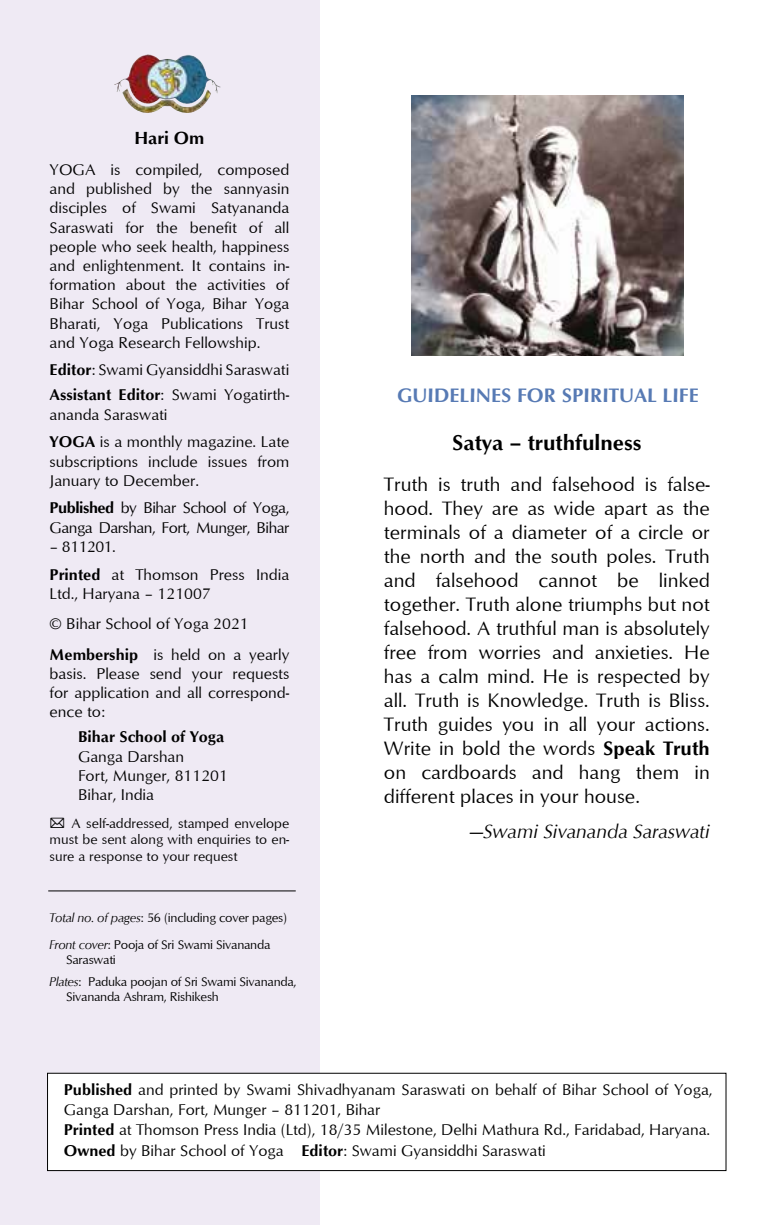
<style>
.page{position:relative;width:783px;height:1225px;background:#fff}
.page>*{position:absolute;margin:0;border:0;box-sizing:border-box;transform-origin:0 0}
.t1{font:700 22px "Optimum";color:#000}
.t2{font:20px/24px "Optimum";color:#000;text-align:justify}
.t3{font:700 20px "Optimum";color:#577ab4}
.t4{font:italic 20px "Optimum";color:#000}
.t5{font:700 18px "Optimum";color:#000}
.t6{font:16px/19.2px "Optimum";color:#000}
.t7{font:16px/19.2px "Optimum";letter-spacing:-.03em;color:#000}
.t8{font:700 16px "Optimum";color:#000}
.t9{font:14px/16.8px "Optimum";color:#000;text-align:justify}
.t10{font:13px/27px "Optimum";letter-spacing:-.02em;color:#000}
.s1{font-weight:700}
.s2{font-family:"Mini Pics Classic";font-size:16px}
.s3{font-style:italic}
</style>
<div class="page">
<div style="left:0;top:0;width:319px;height:1225px;background:#efeaf4"></div>
<img style="left:114px;top:55px;width:33px;height:37px">
<div style="left:47px;top:1073px;width:678px;height:97px;background:#fff"></div>
<hr style="left:48px;top:890px;width:248px;height:1px;background:#000">
<img style="left:411px;top:96px;width:272px;height:259px">
<p class="t5" style="left:134px;top:128px;width:72px">Hari Om</p>
<p class="t6" style="left:50px;top:159px;width:241px;text-align:justify">YOGA is compiled, composed and published by the sannyasin disciples of Swami Satyananda Saraswati for the benefit of all people who seek health, happiness and enlightenment. It contains in&shy;formation about the activities of Bihar School of Yoga, Bihar Yoga Bharati, Yoga Publications Trust and Yoga Research Fellowship.</p>
<p class="t6" style="left:50px;top:357px;width:241px;line-height:24.8px"><span class="s1">Editor</span>: Swami Gyansiddhi Saraswati<br><span class="s1">Assistant Editor</span>: Swami Yogatirth-</p>
<p class="t6" style="left:50px;top:400px;width:241px;line-height:27.8px">ananda Saraswati<br><span class="s1">YOGA</span> is a monthly magazine. Late</p>
<p class="t6" style="left:50px;top:451px;width:241px">subscriptions include issues from<br>January to December.</p>
<p class="t7" style="left:50px;top:498px;width:241px"><span class="s1">Published</span> by Bihar School of Yoga,<br>Ganga Darshan, Fort, Munger, Bihar</p>
<p class="t6" style="left:50px;top:532px;width:241px;line-height:27.8px">– 811201.<br><span class="s1">Printed</span> at Thomson Press India</p>
<p class="t6" style="left:50px;top:577px;width:241px;line-height:30.6px">Ltd., Haryana – 121007<br>© Bihar School of Yoga 2021<br><span class="s1">Membership</span> is held on a yearly</p>
<p class="t6" style="left:50px;top:663px;width:241px;text-align:justify">basis. Please send your requests for application and all correspond&shy;ence to:</p>
<p class="t8" style="left:78px;top:727px;width:148px">Bihar School of Yoga</p>
<p class="t6" style="left:78px;top:746px;width:151px">Ganga Darshan<br>Fort, Munger, 811201<br>Bihar, India</p>
<p class="t9" style="left:50px;top:814px;width:241px"><span class="s2">-</span> A self-addressed, stamped envelope must be sent along with enquiries to en&shy;sure a response to your request</p>
<p class="t10" style="left:49px;top:903px;width:239px"><span class="s3">Total no. of pages</span>: 56 (including cover pages)<br><span class="s3">Front cover</span>: Pooja of Sri Swami Sivananda</p>
<p class="t10" style="left:49px;top:949px;width:249px;line-height:21.2px;text-indent:17px">Saraswati<br><span class="s3">Plates</span>: Paduka poojan of Sri Swami Sivananda,</p>
<p class="t10" style="left:66px;top:983px;width:154px">Sivananda Ashram, Rishikesh</p>
<p class="t3" style="left:397px;top:383px;width:303px">GUIDELINES FOR SPIRITUAL LIFE</p>
<h1 class="t1" style="left:452px;top:429px;width:191px">Satya – truthfulness</h1>
<p class="t2" style="left:384px;top:471px;width:327px">Truth is truth and falsehood is false&shy;hood. They are as wide apart as the terminals of a diameter of a circle or the north and the south poles. Truth and falsehood cannot be linked together. Truth alone triumphs but not falsehood. A truthful man is absolutely free from worries and anxieties. He has a calm mind. He is respected by all. Truth is Knowledge. Truth is Bliss.<br>Truth guides you in all your actions.<br>Write in bold the words <span class="s1">Speak Truth </span>on cardboards and hang them in different places in your house.</p>
<p class="t4" style="left:470px;top:820px;width:241px">—Swami Sivananda Saraswati</p>
<p class="t6" style="left:64px;top:1079px;width:650px"><span class="s1">Published</span> and printed by Swami Shivadhyanam Saraswati on behalf of Bihar School of Yoga,<br>Ganga Darshan, Fort, Munger – 811201, Bihar</p>
<p class="t6" style="left:64px;top:1119px;width:647px;line-height:20.8px"><span class="s1">Printed</span> at Thomson Press India (Ltd), 18/35 Milestone, Delhi Mathura Rd., Faridabad, Haryana.<br><span class="s1">Owned</span> by Bihar School of Yoga <span class="s1">Editor</span>: Swami Gyansiddhi Saraswati</p>
</div>
